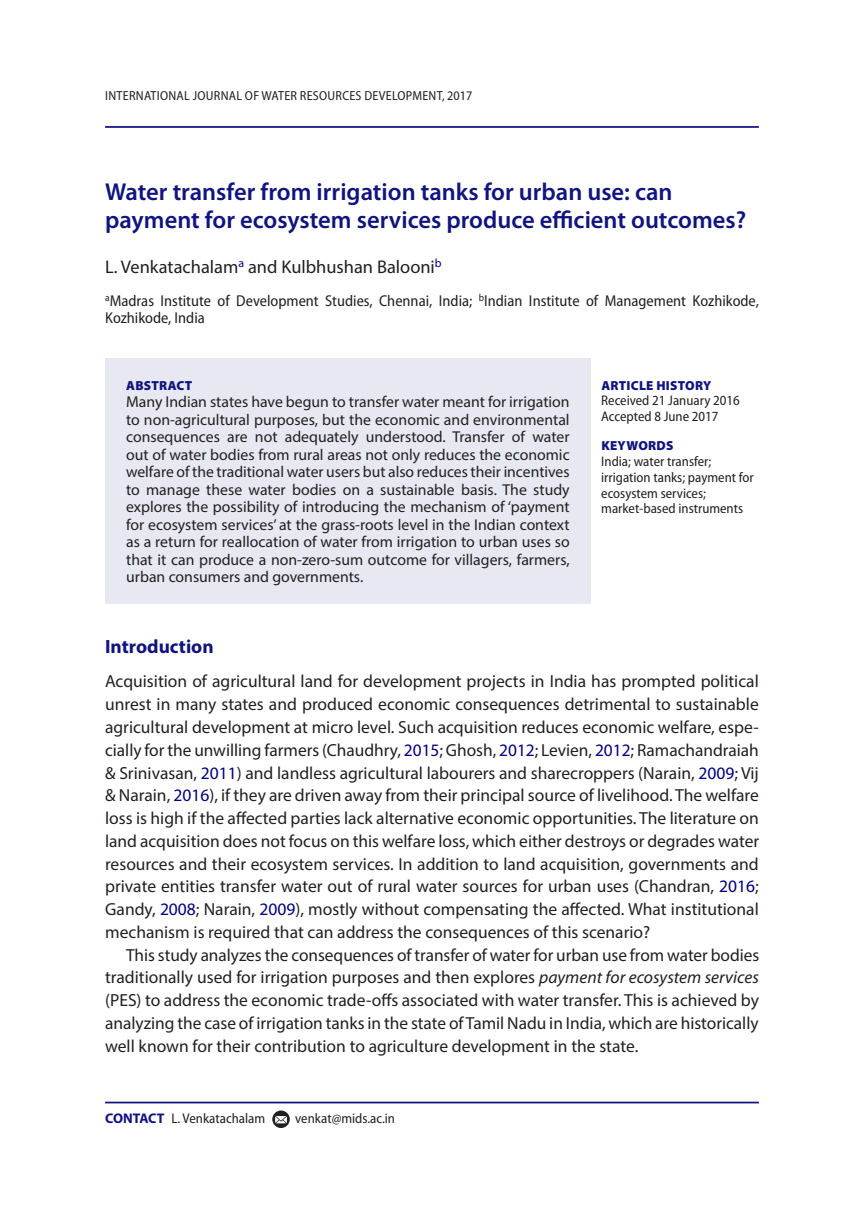
<style>
.page{position:relative;width:864px;height:1231px;background:#fff}
.page>*{position:absolute;margin:0;border:0;box-sizing:border-box;transform-origin:0 0}
.t1{font:600 24.5px/28px "Myriad Pro";color:#10147e}
.t2{font:700 19.25px "Myriad Pro";color:#10147e}
.t3{font:18.38px "Myriad Pro";color:#231f20}
.t4{font:17.5px/22.8px "Myriad Pro";color:#231f20;text-align:justify}
.t5{font:15.75px/17.5px "Myriad Pro";color:#231f20;text-align:justify}
.t6{font:semi-condensed 15.75px/17.5px "Myriad Pro";color:#231f20}
.t7{font:semi-condensed 14px/15.8px "Myriad Pro";color:#231f20}
.t8{font:semi-condensed 13.12px "Myriad Pro";letter-spacing:.02em;color:#231f20}
.t9{font:900 13.12px "Myriad Pro";letter-spacing:.02em;color:#10147e}
.s1{color:#000080}
.s2{font-style:italic}
.s3{font-weight:700;font-stretch:normal;color:#10147e}
</style>
<div class="page">
<hr style="left:105px;top:126px;width:653px;height:2px;background:#10147e">
<div style="left:105px;top:359px;width:485px;height:245px;background:#e7e8f2"></div>
<hr style="left:105px;top:1101px;width:653px;height:2px;background:#10147e">
<svg style="left:272px;top:1110px;width:18px;height:17px"></svg>
<svg style="left:275px;top:1115px;width:12px;height:8px"></svg>
<p class="t8" style="left:105px;top:88px;width:368px">International Journal of Water Resources Development, 2017</p>
<h1 class="t1" style="left:105px;top:177px;width:642px">Water transfer from irrigation tanks for urban use: can payment for ecosystem services produce efficient outcomes?</h1>
<p class="t3" style="left:105px;top:256px;width:338px">L. Venkatachalam<sup>a</sup> and Kulbhushan Balooni<sup>b</sup></p>
<p class="t6" style="left:105px;top:292px;width:655px"><sup>a</sup>Madras Institute of Development Studies, Chennai, India; <sup>b</sup>Indian Institute of Management Kozhikode,<br>Kozhikode, India</p>
<p class="t9" style="left:126px;top:378px;width:68px">ABSTRACT</p>
<p class="t5" style="left:126px;top:393px;width:445px">Many Indian states have begun to transfer water meant for irrigation to non-agricultural purposes, but the economic and environmental consequences are not adequately understood. Transfer of water out of water bodies from rural areas not only reduces the economic welfare of the traditional water users but also reduces their incentives to manage these water bodies on a sustainable basis. The study explores the possibility of introducing the mechanism of ‘payment for ecosystem services’ at the grass-roots level in the Indian context as a return for reallocation of water from irrigation to urban uses so that it can produce a non-zero-sum outcome for villagers, farmers, urban consumers and governments.</p>
<p class="t9" style="left:601px;top:378px;width:111px">ARTICLE HISTORY</p>
<p class="t7" style="left:601px;top:393px;width:140px">Received 21 January 2016<br>Accepted 8 June 2017</p>
<p class="t9" style="left:601px;top:438px;width:74px">KEYWORDS</p>
<p class="t7" style="left:601px;top:454px;width:154px">India; water transfer; irrigation tanks; payment for ecosystem services; market-based instruments</p>
<p class="t2" style="left:105px;top:634px;width:110px">Introduction</p>
<p class="t4" style="left:105px;top:670px;width:655px">Acquisition of agricultural land for development projects in India has prompted political unrest in many states and produced economic consequences detrimental to sustainable agricultural development at micro level. Such acquisition reduces economic welfare, espe&shy;cially for the unwilling farmers (Chaudhry, <span class="s1">2015</span>; Ghosh, <span class="s1">2012</span>; Levien, <span class="s1">2012</span>; Ramachandraiah &amp; Srinivasan, <span class="s1">2011</span>) and landless agricultural labourers and sharecroppers (Narain, <span class="s1">2009</span>; Vij &amp; Narain, <span class="s1">2016</span>), if they are driven away from their principal source of livelihood. The welfare loss is high if the affected parties lack alternative economic opportunities. The literature on land acquisition does not focus on this welfare loss, which either destroys or degrades water resources and their ecosystem services. In addition to land acquisition, governments and private entities transfer water out of rural water sources for urban uses (Chandran, <span class="s1">2016</span>; Gandy, <span class="s1">2008</span>; Narain, <span class="s1">2009</span>), mostly without compensating the affected. What institutional mechanism is required that can address the consequences of this scenario?</p>
<p class="t4" style="left:105px;top:943px;width:655px;text-indent:21px">This study analyzes the consequences of transfer of water for urban use from water bodies traditionally used for irrigation purposes and then explores <span class="s2">payment for ecosystem services </span>(PES) to address the economic trade-offs associated with water transfer. This is achieved by analyzing the case of irrigation tanks in the state of Tamil Nadu in India, which are historically well known for their contribution to agriculture development in the state.</p>
<p class="t7" style="left:105px;top:1110px;width:162px"><span class="s3">CONTACT</span> L. Venkatachalam</p>
<p class="t7" style="left:295px;top:1110px;width:101px">venkat@mids.ac.in</p>
</div>
